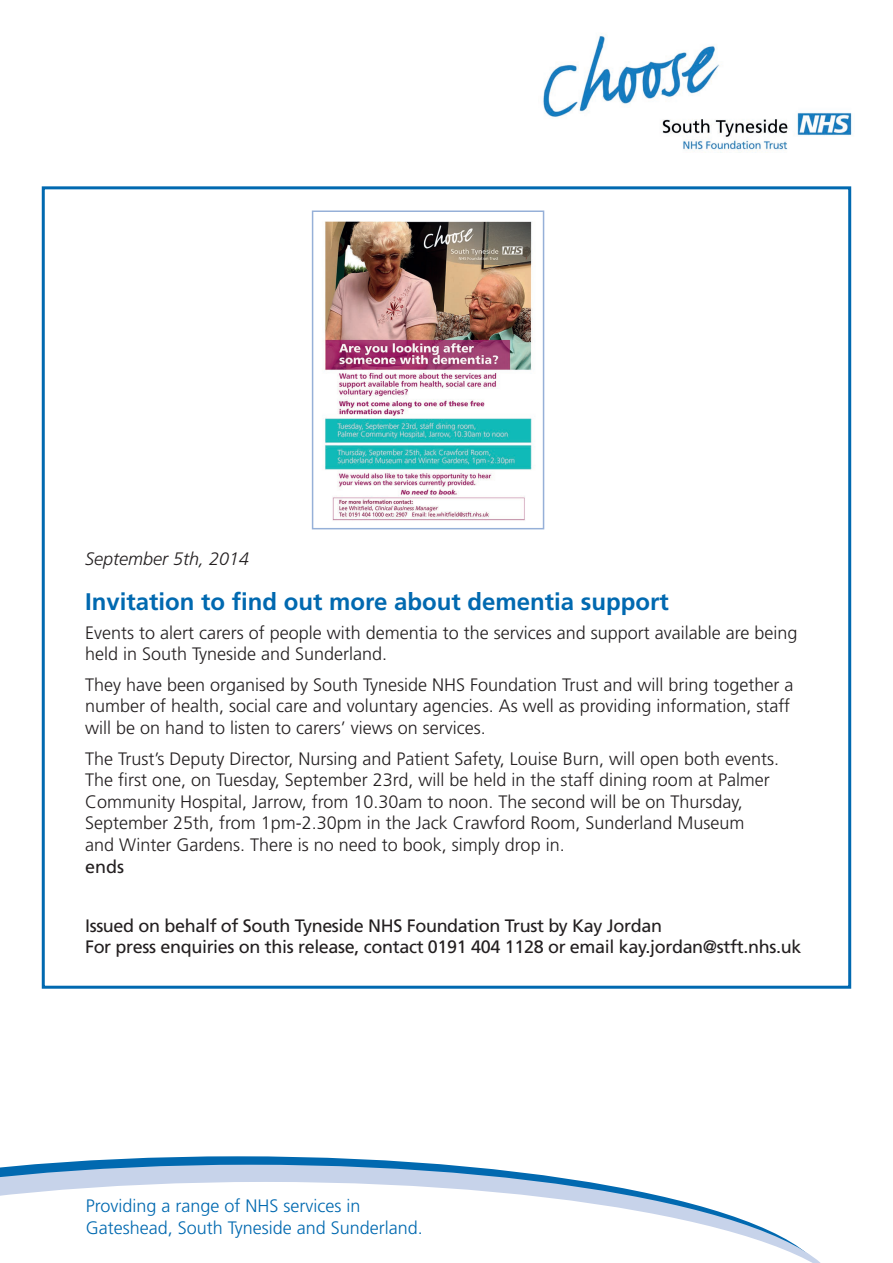
<style>
.page{position:relative;width:893px;height:1263px;background:#fff}
.page>*{position:absolute;margin:0;border:0;box-sizing:border-box;transform-origin:0 0}
.t1{font:700 24px "Frutiger";color:#0169b0}
.t2{font:300 18px/21.6px "Frutiger";color:#231f20}
.t3{font:18px/21.6px "Frutiger";letter-spacing:-.02em;color:#231f20}
.t4{font:300 18px/21.6px "Frutiger";color:#0169b0}
.t5{font:italic 300 18px "Frutiger";color:#231f20}
</style>
<div class="page">
<img style="left:543px;top:33px;width:309px;height:120px">
<img style="left:323px;top:221px;width:210px;height:300px">
<div style="left:312px;top:210px;width:232px;height:319px;border:2px solid #96b0d8"></div>
<svg style="left:27px;top:1156px;width:421px;height:9px;fill:#0169b0"></svg>
<svg style="left:0;top:1165px;width:588px;height:17px;background:#a1c0df"></svg>
<svg style="left:0;top:1182px;width:821px;height:81px"></svg>
<p class="t5" style="left:85px;top:548px;width:166px">September 5th, 2014</p>
<h1 class="t1" style="left:85px;top:587px;width:585px">Invitation to find out more about dementia support</h1>
<p class="t2" style="left:85px;top:621px;width:714px">Events to alert carers of people with dementia to the services and support available are being held in South Tyneside and Sunderland.</p>
<p class="t2" style="left:85px;top:674px;width:710px">They have been organised by South Tyneside NHS Foundation Trust and will bring together a number of health, social care and voluntary agencies. As well as providing information, staff will be on hand to listen to carers’ views on services.</p>
<p class="t2" style="left:85px;top:747px;width:696px">The Trust’s Deputy Director, Nursing and Patient Safety, Louise Burn, will open both events.<br>The first one, on Tuesday, September 23rd, will be held in the staff dining room at Palmer Community Hospital, Jarrow, from 10.30am to noon. The second will be on Thursday, September 25th, from 1pm-2.30pm in the Jack Crawford Room, Sunderland Museum<br>and Winter Gardens. There is no need to book, simply drop in.</p>
<p class="t3" style="left:85px;top:855px;width:41px">ends</p>
<p class="t3" style="left:85px;top:915px;width:718px">Issued on behalf of South Tyneside NHS Foundation Trust by Kay Jordan<br>For press enquiries on this release, contact 0191 404 1128 or email kay.jordan@stft.nhs.uk</p>
<p class="t4" style="left:86px;top:1195px;width:339px">Providing a range of NHS services in<br>Gateshead, South Tyneside and Sunderland.</p>
</div>
